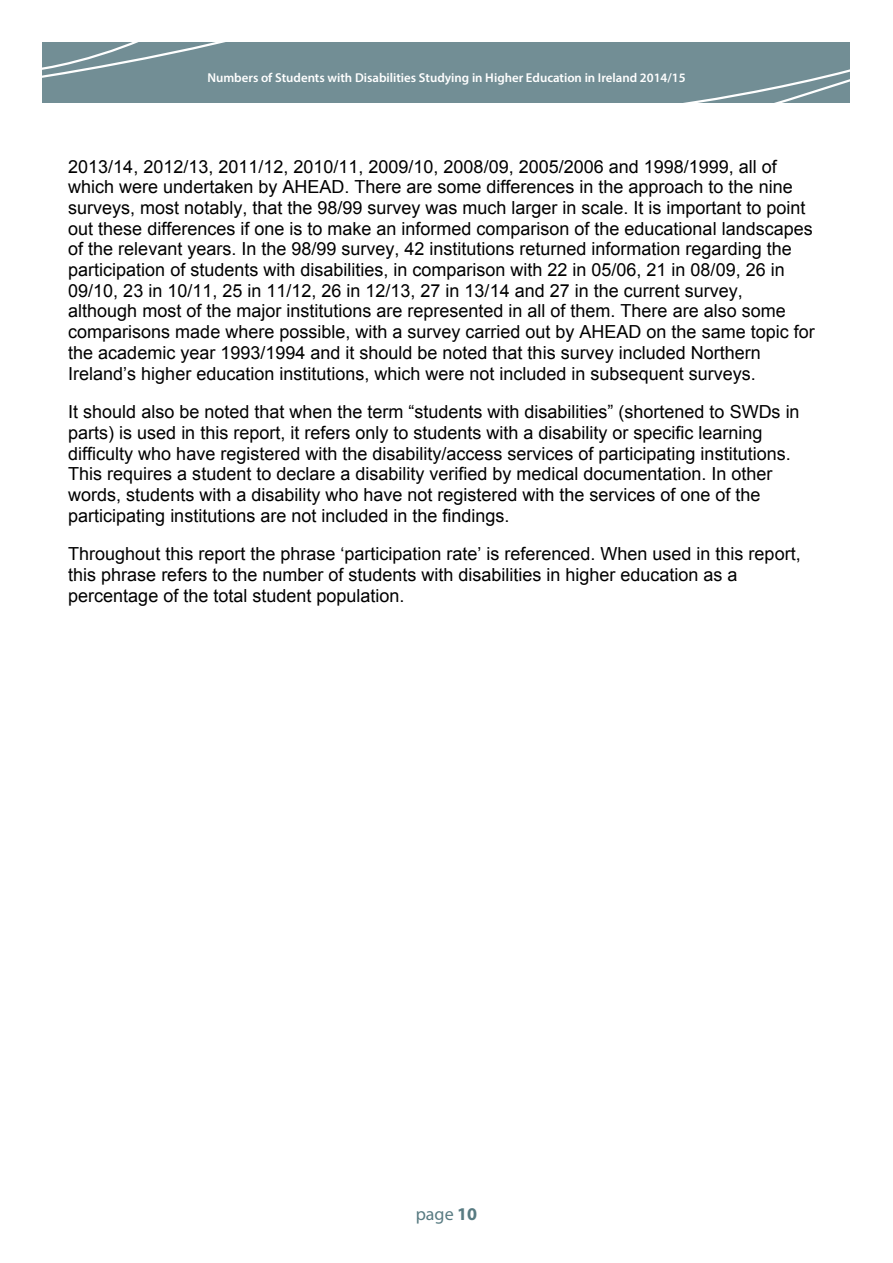
<style>
.page{position:relative;width:893px;height:1263px;background:#fff}
.page>*{position:absolute;margin:0;border:0;box-sizing:border-box;transform-origin:0 0}
.t1{font:18px/20.7px "Arial";color:#000}
.t2{font:18px "Myriad Pro";color:#587b82}
.t3{font:600 12.9px "Myriad Pro";color:#fff}
.s1{font-weight:700}
</style>
<div class="page">
<div style="left:43px;top:42px;width:807px;height:61px;background:#728e95"></div>
<svg style="left:42px;top:42px;width:184px;height:40px"></svg>
<svg style="left:683px;top:69px;width:167px;height:34px"></svg>
<p class="t3" style="left:207px;top:70px;width:480px">Numbers of Students with Disabilities Studying in Higher Education in Ireland 2014/15</p>
<p class="t1" style="left:68px;top:156px;width:748px">2013/14, 2012/13, 2011/12, 2010/11, 2009/10, 2008/09, 2005/2006 and 1998/1999, all of which were undertaken by AHEAD. There are some differences in the approach to the nine surveys, most notably, that the 98/99 survey was much larger in scale. It is important to point out these differences if one is to make an informed comparison of the educational landscapes of the relevant years. In the 98/99 survey, 42 institutions returned information regarding the participation of students with disabilities, in comparison with 22 in 05/06, 21 in 08/09, 26 in 09/10, 23 in 10/11, 25 in 11/12, 26 in 12/13, 27 in 13/14 and 27 in the current survey, although most of the major institutions are represented in all of them. There are also some comparisons made where possible, with a survey carried out by AHEAD on the same topic for the academic year 1993/1994 and it should be noted that this survey included Northern Ireland’s higher education institutions, which were not included in subsequent surveys.</p>
<p class="t1" style="left:68px;top:402px;width:733px">It should also be noted that when the term “students with disabilities” (shortened to SWDs in parts) is used in this report, it refers only to students with a disability or specific learning difficulty who have registered with the disability/access services of participating institutions.<br>This requires a student to declare a disability verified by medical documentation. In other words, students with a disability who have not registered with the services of one of the participating institutions are not included in the findings.</p>
<p class="t1" style="left:68px;top:544px;width:734px">Throughout this report the phrase ‘participation rate’ is referenced. When used in this report, this phrase refers to the number of students with disabilities in higher education as a percentage of the total student population.</p>
<p class="t2" style="left:416px;top:1203px;width:63px">page <span class="s1">10</span></p>
</div>
